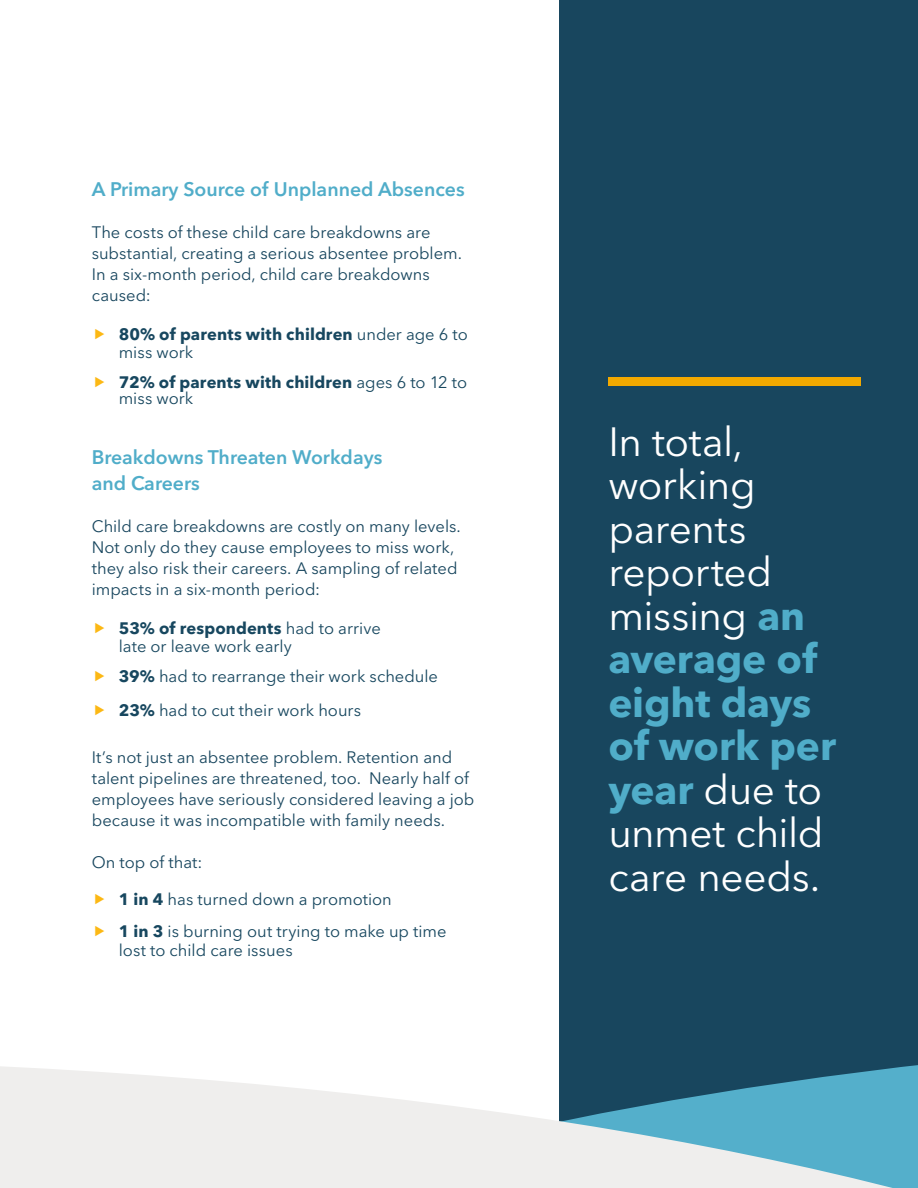
<style>
.page{position:relative;width:918px;height:1188px;background:#fff}
.page>*{position:absolute;margin:0;border:0;box-sizing:border-box;transform-origin:0 0}
.body_copy_brief{font:40.5px/43.5px "Avenir Next LT Pro";letter-spacing:-.01em;color:#fff}
.body_copy_brief-2{font:600 19.5px/25.5px "Avenir Next LT Pro";color:#50adc9}
.body_copy_brief-3{font:16.5px/21px "Avenir Next LT Pro";color:#18465e}
.t1{font:16.5px/18px "Avenir Next LT Pro";color:#17475f}
.t2{font:700 16.5px/18px "Avenir Next LT Pro";letter-spacing:.01em;color:#17475f}
.s1{font-weight:400}
.s2{font-weight:700}
.s3{font-weight:700;color:#50adc9}
</style>
<div class="page">
<div style="left:560px;top:0;width:358px;height:1188px;background:#18465e"></div>
<svg style="left:0;top:1058px;width:918px;height:130px;fill:#efeeed"></svg>
<div style="left:608px;top:377px;width:253px;height:9px;background:#f2a900"></div>
<p class="body_copy_brief-2" style="left:92px;top:176px;width:375px">A Primary Source of Unplanned Absences</p>
<p class="body_copy_brief-3" style="left:92px;top:221px;width:372px">The costs of these child care breakdowns are substantial, creating a serious absentee problem.<br>In a six-month period, child care breakdowns caused:</p>
<p class="t2" style="left:119px;top:325px;width:351px">80% of parents with children <span class="s1">under age 6 to miss work</span></p>
<p class="t2" style="left:119px;top:373px;width:350px;line-height:16.5px">72% of parents with children <span class="s1">ages 6 to 12 to miss work</span></p>
<p class="body_copy_brief-2" style="left:92px;top:444px;width:292px">Breakdowns Threaten Workdays and Careers</p>
<p class="body_copy_brief-3" style="left:92px;top:515px;width:371px">Child care breakdowns are costly on many levels.<br>Not only do they cause employees to miss work, they also risk their careers. A sampling of related impacts in a six-month period:</p>
<p class="t1" style="left:119px;top:619px;width:264px"><span class="s2">53% of respondents</span> had to arrive late or leave work early</p>
<p class="t1" style="left:119px;top:667px;width:321px"><span class="s2">39%</span> had to rearrange their work schedule</p>
<p class="t1" style="left:119px;top:701px;width:244px"><span class="s2">23%</span> had to cut their work hours</p>
<p class="body_copy_brief-3" style="left:92px;top:746px;width:384px">It’s not just an absentee problem. Retention and talent pipelines are threatened, too. Nearly half of employees have seriously considered leaving a job because it was incompatible with family needs.</p>
<p class="body_copy_brief-3" style="left:92px;top:851px;width:112px">On top of that:</p>
<p class="t1" style="left:119px;top:890px;width:275px"><span class="s2">1 in 4</span> has turned down a promotion</p>
<p class="t1" style="left:119px;top:921px;width:329px;line-height:19.5px"><span class="s2">1 in 3</span> is burning out trying to make up time lost to child care issues</p>
<p class="body_copy_brief" style="left:608px;top:420px;width:229px">In total, working parents reported missing <span class="s3">an average of eight days of work per year</span> due to unmet child care needs.</p>
</div>
